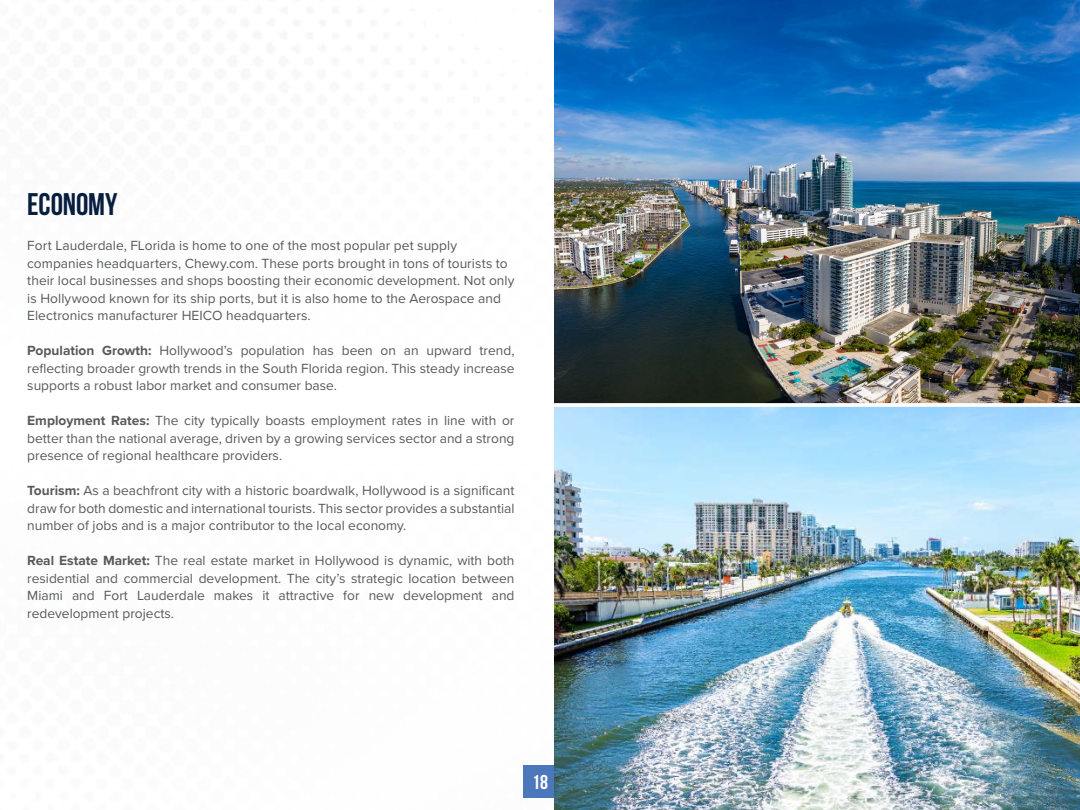
<style>
.page{position:relative;width:1080px;height:810px;background:#fff}
.page>*{position:absolute;margin:0;border:0;box-sizing:border-box;transform-origin:0 0}
.t1{font:700 31.25px "Bebas Neue";letter-spacing:-.005em;color:#071e3f}
.t2{font:700 20px "Bebas Neue";color:#fff}
.t3{font:13.75px/17.5px "Proxima Nova";color:#58595b;text-align:justify}
.s1{font-weight:700}
</style>
<div class="page">
<div style="left:524px;top:765px;width:32px;height:32px;background:#4d77bb"></div>
<img style="left:554px;top:0;width:526px;height:810px">
<svg style="left:554px;top:403px;width:526px;height:4px"></svg>
<h1 class="t1" style="left:27px;top:188px;width:92px">ECONOMY</h1>
<p class="t3" style="left:27px;top:237px;width:489px;text-align:left">Fort Lauderdale, FLorida is home to one of the most popular pet supply companies headquarters, Chewy.com. These ports brought in tons of tourists to their local businesses and shops boosting their economic development. Not only is Hollywood known for its ship ports, but it is also home to the Aerospace and Electronics manufacturer HEICO headquarters.</p>
<p class="t3" style="left:27px;top:342px;width:489px"><span class="s1">Population Growth:</span> Hollywood’s population has been on an upward trend, reflecting broader growth trends in the South Florida region. This steady increase supports a robust labor market and consumer base.</p>
<p class="t3" style="left:27px;top:412px;width:489px"><span class="s1">Employment Rates:</span> The city typically boasts employment rates in line with or better than the national average, driven by a growing services sector and a strong presence of regional healthcare providers.</p>
<p class="t3" style="left:27px;top:482px;width:489px"><span class="s1">Tourism:</span> As a beachfront city with a historic boardwalk, Hollywood is a significant draw for both domestic and international tourists. This sector provides a substantial number of jobs and is a major contributor to the local economy.</p>
<p class="t3" style="left:27px;top:552px;width:489px"><span class="s1">Real Estate Market:</span> The real estate market in Hollywood is dynamic, with both residential and commercial development. The city’s strategic location between Miami and Fort Lauderdale makes it attractive for new development and redevelopment projects.</p>
<h2 class="t2" style="left:532px;top:771px;width:17px">18</h2>
</div>
